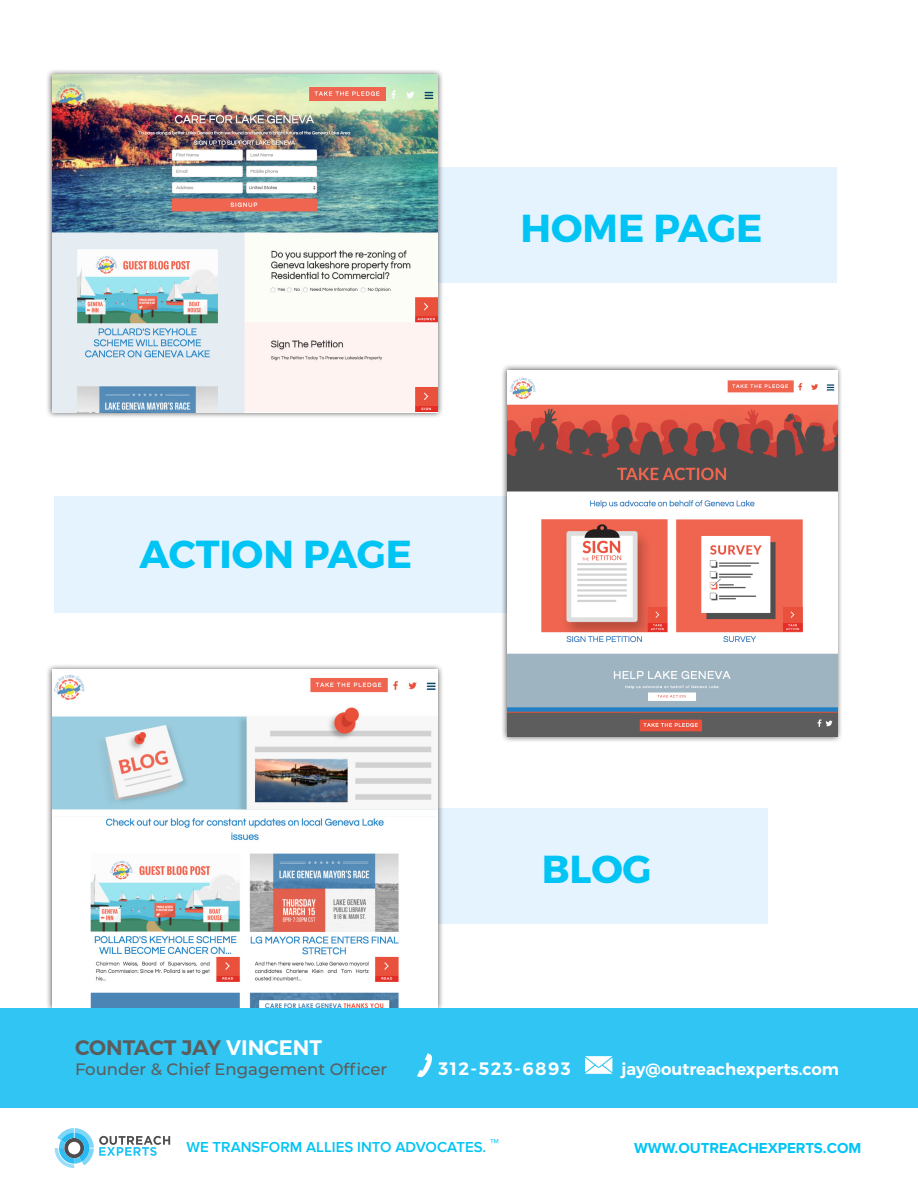
<style>
.page{position:relative;width:918px;height:1188px;background:#fff}
.page>*{position:absolute;margin:0;border:0;box-sizing:border-box;transform-origin:0 0}
.t1{font:700 39px "Montserrat";color:#00c4f4}
.t2{font:600 21px "Montserrat";color:#5b5d5d}
.t3{font:600 18px "Montserrat";letter-spacing:.08em;color:#fff}
.t4{font:500 16.5px "Montserrat";color:#5b5d5d}
.t5{font:600 16.5px "Montserrat";color:#fff}
.t6{font:600 15px "Proxima Nova";color:#00c4f4}
.t7{font:700 15px "Proxima Nova";color:#00c4f4}
.s1{color:#fff}
.s2{font-weight:700;font-size:19.5px}
</style>
<div class="page">
<div style="left:55px;top:496px;width:535px;height:117px;background:#e4f3fe"></div>
<div style="left:438px;top:167px;width:399px;height:116px;background:#e4f3fe"></div>
<div style="left:438px;top:808px;width:330px;height:116px;background:#e4f3fe"></div>
<svg style="left:55px;top:1128px;width:115px;height:40px"></svg>
<div style="left:46px;top:69px;width:398px;height:350px;background:#231f20;opacity:.75"></div>
<img style="left:52px;top:75px;width:386px;height:338px">
<div style="left:501px;top:364px;width:342px;height:378px;background:#231f20;opacity:.75"></div>
<img style="left:507px;top:370px;width:330px;height:366px">
<div style="left:46px;top:664px;width:398px;height:350px;background:#231f20;opacity:.75"></div>
<img style="left:52px;top:670px;width:386px;height:338px">
<div style="left:0;top:1008px;width:918px;height:100px;background:#30c5f3"></div>
<svg style="left:417px;top:1053px;width:15px;height:25px"></svg>
<svg style="left:585px;top:1056px;width:27px;height:18px"></svg>
<h1 class="t1" style="left:521px;top:204px;width:243px">HOME PAGE</h1>
<h1 class="t1" style="left:139px;top:530px;width:274px">ACTION PAGE</h1>
<h1 class="t1" style="left:542px;top:845px;width:111px">BLOG</h1>
<h2 class="t2" style="left:75px;top:1035px;width:249px">CONTACT JAY <span class="s1">VINCENT</span></h2>
<p class="t4" style="left:75px;top:1057px;width:314px">Founder &amp; Chief Engagement Officer</p>
<p class="t3" style="left:438px;top:1057px;width:134px">312-523-6893</p>
<p class="t5" style="left:622px;top:1059px;width:219px">jay@outreachexperts.com</p>
<p class="t6" style="left:187px;top:1139px;width:314px">WE TRANSFORM ALLIES INTO ADVOCATES. <span class="s2">™</span></p>
<p class="t7" style="left:634px;top:1139px;width:229px">WWW.OUTREACHEXPERTS.COM</p>
</div>
